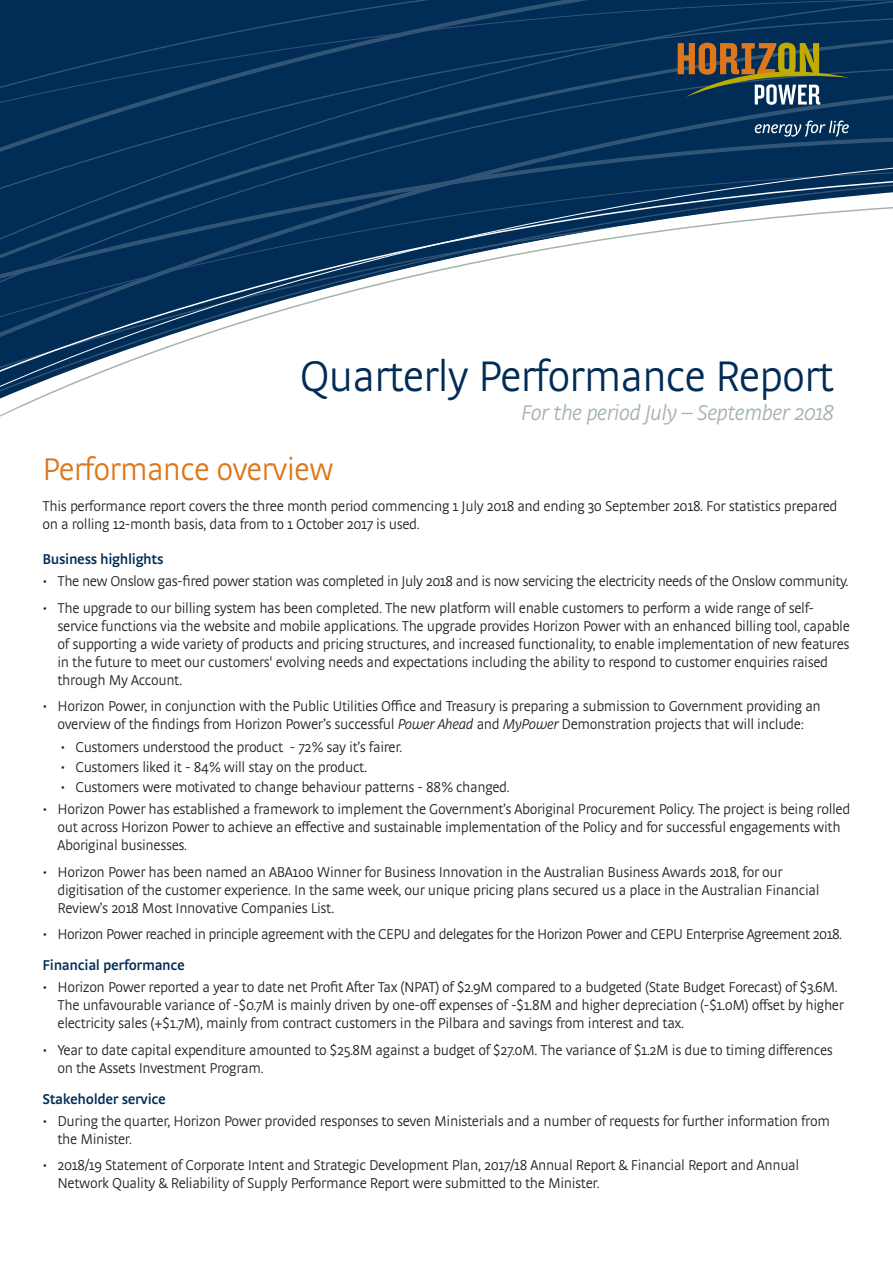
<style>
.page{position:relative;width:893px;height:1263px;background:#fff}
.page>*{position:absolute;margin:0;border:0;box-sizing:border-box;transform-origin:0 0}
.t1{font:300 45px "Strada OT";letter-spacing:-.025em;color:#002c55}
.t2{font:300 33px "Strada OT";letter-spacing:-.025em;color:#de761b}
.t3{font:italic 300 22.5px "Strada OT";letter-spacing:-.025em;color:#a4b3ab}
.Body_Copy{font:300 15px/18px "Strada OT";letter-spacing:-.025em;color:#231f20}
.t4{font:600 15px "Strada OT";letter-spacing:-.025em;color:#002c55}
.s1{font-style:italic}
</style>
<div class="page">
<svg style="left:0;top:0;width:893px;height:417px"></svg>
<svg style="left:678px;top:43px;width:171px;height:62px;background:#53594d"></svg>
<svg style="left:755px;top:121px;width:94px;height:16px;background:#3d5e7e"></svg>
<h1 class="t1" style="left:300px;top:350px;width:536px">Quarterly Performance Report</h1>
<h2 class="t3" style="left:521px;top:400px;width:314px">For the period July – September 2018</h2>
<h1 class="t2" style="left:43px;top:451px;width:293px">Performance overview</h1>
<p class="Body_Copy" style="left:43px;top:497px;width:797px">This performance report covers the three month period commencing 1 July 2018 and ending 30 September 2018. For statistics prepared on a rolling 12-month basis, data from to 1 October 2017 is used.</p>
<h2 class="t4" style="left:43px;top:550px;width:122px">Business highlights</h2>
<p class="Body_Copy" style="left:43px;top:573px;width:807px">• The new Onslow gas-fired power station was completed in July 2018 and is now servicing the electricity needs of the Onslow community.</p>
<p class="Body_Copy" style="left:58px;top:599px;width:794px;text-indent:-15px">• The upgrade to our billing system has been completed. The new platform will enable customers to perform a wide range of self&shy;service functions via the website and mobile applications. The upgrade provides Horizon Power with an enhanced billing tool, capable of supporting a wide variety of products and pricing structures, and increased functionality, to enable implementation of new features in the future to meet our customers' evolving needs and expectations including the ability to respond to customer enquiries raised through My Account.</p>
<p class="Body_Copy" style="left:43px;top:698px;width:780px;text-align:center">• Horizon Power, in conjunction with the Public Utilities Office and Treasury is preparing a submission to Government providing an overview of the findings from Horizon Power’s successful <span class="s1">Power Ahead</span> and <span class="s1">MyPower</span> Demonstration projects that will include:</p>
<p class="Body_Copy" style="left:61px;top:738px;width:343px">• Customers understood the product - 72% say it’s fairer.</p>
<p class="Body_Copy" style="left:61px;top:758px;width:308px">• Customers liked it - 84% will stay on the product.</p>
<p class="Body_Copy" style="left:61px;top:778px;width:451px">• Customers were motivated to change behaviour patterns - 88% changed.</p>
<p class="Body_Copy" style="left:58px;top:800px;width:794px;text-indent:-15px">• Horizon Power has established a framework to implement the Government’s Aboriginal Procurement Policy. The project is being rolled out across Horizon Power to achieve an effective and sustainable implementation of the Policy and for successful engagements with<br>Aboriginal businesses.</p>
<p class="Body_Copy" style="left:58px;top:863px;width:764px;text-indent:-15px">• Horizon Power has been named an ABA100 Winner for Business Innovation in the Australian Business Awards 2018, for our digitisation of the customer experience. In the same week, our unique pricing plans secured us a place in the Australian Financial<br>Review’s 2018 Most Innovative Companies List.</p>
<p class="Body_Copy" style="left:43px;top:925px;width:801px">• Horizon Power reached in principle agreement with the CEPU and delegates for the Horizon Power and CEPU Enterprise Agreement 2018.</p>
<h2 class="t4" style="left:43px;top:956px;width:144px">Financial performance</h2>
<p class="Body_Copy" style="left:58px;top:978px;width:788px;text-indent:-15px">• Horizon Power reported a year to date net Profit After Tax (NPAT) of $2.9M compared to a budgeted (State Budget Forecast) of $3.6M.<br>The unfavourable variance of -$0.7M is mainly driven by one-off expenses of -$1.8M and higher depreciation (-$1.0M) offset by higher electricity sales (+$1.7M), mainly from contract customers in the Pilbara and savings from interest and tax.</p>
<p class="Body_Copy" style="left:58px;top:1041px;width:777px;text-indent:-15px">• Year to date capital expenditure amounted to $25.8M against a budget of $27.0M. The variance of $1.2M is due to timing differences on the Assets Investment Program.</p>
<h2 class="t4" style="left:43px;top:1090px;width:125px">Stakeholder service</h2>
<p class="Body_Copy" style="left:58px;top:1112px;width:774px;text-indent:-15px">• During the quarter, Horizon Power provided responses to seven Ministerials and a number of requests for further information from the Minister.</p>
<p class="Body_Copy" style="left:58px;top:1156px;width:743px;text-indent:-15px">• 2018/19 Statement of Corporate Intent and Strategic Development Plan, 2017/18 Annual Report &amp; Financial Report and Annual<br>Network Quality &amp; Reliability of Supply Performance Report were submitted to the Minister.</p>
</div>
